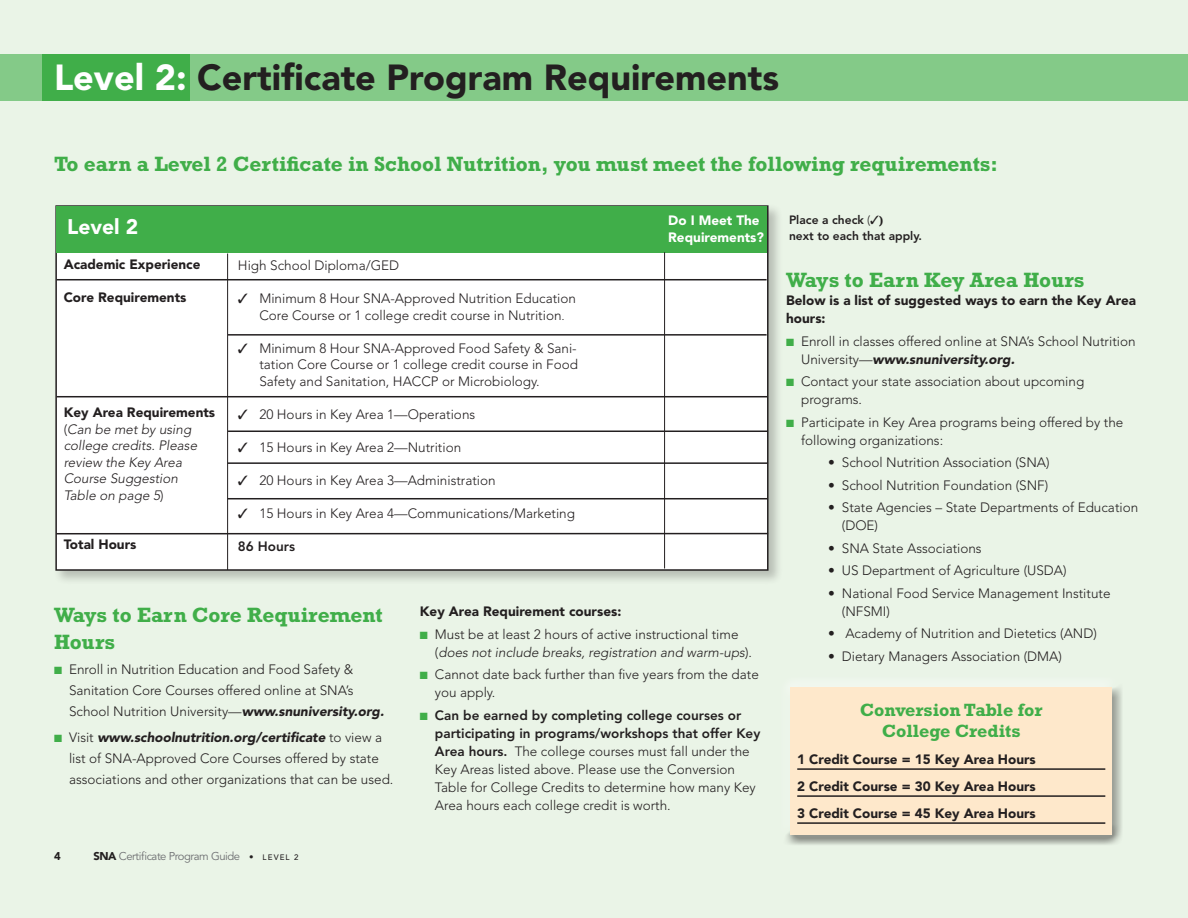
<style>
.page{position:relative;width:1188px;height:918px;background:#eaf4e7}
.page>*{position:absolute;margin:0;border:0;box-sizing:border-box;transform-origin:0 0}
.t1{font:900 36px "Avenir LT Std";color:#231f20}
.t2{font:700 21px/27px "Rockwell Std";color:#40ae49}
.t3{font:900 21px "Avenir LT Std";color:#fff}
.t4{font:700 18px/21px "Rockwell Std";color:#40ae49;text-align:center}
.t5{font:300 13.5px/18px "Avenir LT Std";color:#231f20}
.t6{font:900 13.5px/27px "Avenir LT Std";color:#231f20;text-align:justify}
.t7{font:italic 300 13.5px/16.5px "Avenir LT Std";color:#231f20}
.t8{font:900 13.5px/16.2px "Avenir LT Std";color:#fff}
.t9{font:800 13.5px "Avenir LT Std";color:#231f20}
.t10{font:800 12px/16.5px "Avenir LT Std";color:#231f20}
.t11{font:11.25px "Avenir LT Std";letter-spacing:-.04em;color:#6c6d70}
.t12{font:900 11.25px "Avenir LT Std";color:#231f20}
.s1{color:#fff}
.s2{font-weight:300}
.s3{font-family:"Rockwell Std";font-weight:700}
.s4{font-style:italic;font-size:12px}
.s5{color:#40ae49}
.s6{font-weight:900;font-style:italic}
.s7{font-weight:900;font-style:normal}
.s8{font-style:normal}
.s9{font-style:italic}
.s10{font-weight:800}
.s11{font-weight:900;color:#231f20}
.s12{font-weight:500;font-size:9px;color:#231f20}
.s13{font-weight:500;font-size:7.8px;color:#231f20}
</style>
<div class="page">
<div style="left:0;top:54px;width:1188px;height:46px;background:#84ca88"></div>
<div style="left:54px;top:203px;width:729px;height:382px;background:#231f20;opacity:.25"></div>
<div style="left:56px;top:206px;width:712px;height:364px;background:#fff"></div>
<div style="left:55px;top:205px;width:714px;height:366px;border:2px solid #231f20"></div>
<div style="left:57px;top:207px;width:710px;height:46px;background:#40ae49"></div>
<hr style="left:57px;top:279px;width:710px;height:1px;background:#231f20">
<hr style="left:228px;top:334px;width:539px;height:2px;background:#231f20">
<hr style="left:57px;top:396px;width:711px;height:1px;background:#231f20">
<hr style="left:228px;top:431px;width:540px;height:1px;background:#231f20">
<hr style="left:228px;top:462px;width:540px;height:2px;background:#231f20">
<hr style="left:228px;top:498px;width:540px;height:1px;background:#231f20">
<hr style="left:56px;top:533px;width:712px;height:1px;background:#231f20">
<hr style="left:664px;top:252px;width:1px;height:317px;background:#231f20">
<div style="left:781px;top:680px;width:342px;height:166px;background:#231f20;opacity:.45"></div>
<div style="left:790px;top:687px;width:322px;height:147px;background:#fee8cb"></div>
<hr style="left:797px;top:768px;width:308px;height:2px;background:#231f20">
<hr style="left:797px;top:795px;width:308px;height:2px;background:#231f20">
<hr style="left:797px;top:822px;width:308px;height:2px;background:#231f20">
<div style="left:43px;top:55px;width:147px;height:46px;background:#40ae49"></div>
<hr style="left:227px;top:254px;width:1px;height:316px;background:#231f20">
<h1 class="t1" style="left:54px;top:56px;width:727px"><span class="s1">Level 2:</span> Certificate Program Requirements</h1>
<h2 class="t2" style="left:54px;top:150px;width:946px">To earn a Level 2 Certificate in School Nutrition, you must meet the following requirements:</h2>
<h2 class="t3" style="left:67px;top:214px;width:73px">Level 2</h2>
<p class="t8" style="left:668px;top:213px;width:97px">Do I Meet The<br>Requirements?</p>
<p class="t10" style="left:789px;top:211px;width:135px">Place a check <span class="s2">(</span>✓<span class="s3">)<br></span>next to each that apply.</p>
<p class="t6" style="left:64px;top:250px;width:138px">Academic Experience</p>
<p class="t6" style="left:64px;top:283px;width:124px">Core Requirements</p>
<p class="t5" style="left:238px;top:257px;width:163px">High School Diploma/GED</p>
<p class="t5" style="left:259px;top:290px;width:318px;line-height:16.5px;text-indent:-21px">✓ Minimum 8 Hour SNA-Approved Nutrition Education<br>Core Course or 1 college credit course in Nutrition<span class="s4">.</span></p>
<p class="t5" style="left:259px;top:340px;width:320px;line-height:16.5px;text-align:justify;text-indent:-21px">✓ Minimum 8 Hour SNA-Approved Food Safety &amp; Sani&shy;tation Core Course or 1 college credit course in Food Safety and Sanitation, HACCP or Microbiology.</p>
<p class="t5" style="left:238px;top:405px;width:239px">✓ 20 Hours in Key Area 1—Operations</p>
<p class="t5" style="left:238px;top:438px;width:225px">✓ 15 Hours in Key Area 2—Nutrition</p>
<p class="t5" style="left:238px;top:471px;width:259px">✓ 20 Hours in Key Area 3—Administration</p>
<p class="t5" style="left:238px;top:504px;width:339px">✓ 15 Hours in Key Area 4—Communications/Marketing</p>
<p class="t9" style="left:238px;top:538px;width:59px">86 Hours</p>
<h2 class="t2" style="left:786px;top:266px;width:300px">Ways to Earn Key Area Hours</h2>
<p class="t6" style="left:786px;top:292px;width:351px;line-height:18px">Below is a list of suggested ways to earn the Key Area hours:</p>
<p class="t5" style="left:801px;top:332px;width:336px;text-indent:-15px"><span class="s5">■</span> Enroll in classes offered online at SNA’s School Nutrition<br>University—<span class="s6">www.snuniversity.org.</span></p>
<p class="t5" style="left:801px;top:373px;width:285px;text-indent:-15px"><span class="s5">■</span> Contact your state association about upcoming programs.</p>
<p class="t5" style="left:801px;top:413px;width:324px;text-indent:-15px"><span class="s5">■</span> Participate in Key Area programs being offered by the following organizations:</p>
<p class="t5" style="left:828px;top:454px;width:223px">• School Nutrition Association (SNA)</p>
<p class="t5" style="left:828px;top:476px;width:222px">• School Nutrition Foundation (SNF)</p>
<p class="t5" style="left:842px;top:499px;width:298px;text-indent:-14px">• State Agencies – State Departments of Education (DOE)</p>
<p class="t5" style="left:828px;top:539px;width:155px">• SNA State Associations</p>
<p class="t5" style="left:828px;top:562px;width:240px">• US Department of Agriculture (USDA)</p>
<p class="t5" style="left:842px;top:584px;width:270px;text-indent:-14px">• National Food Service Management Institute (NFSMI)</p>
<p class="t5" style="left:828px;top:625px;width:247px">• Academy of Nutrition and Dietetics (and</p>
<p class="t5" style="left:1093px;top:625px;width:5px">)</p>
<p class="t5" style="left:828px;top:647px;width:235px">• Dietary Managers Association (DMA)</p>
<p class="t7" style="left:64px;top:404px;width:153px"><span class="s7">Key Area Requirements </span><span class="s8">(</span>Can be met by using college credits. Please review the Key Area<br>Course Suggestion<br>Table on page 5<span class="s8">)</span></p>
<p class="t6" style="left:64px;top:531px;width:74px">Total Hours</p>
<p class="t6" style="left:420px;top:598px;width:203px">Key Area Requirement courses:</p>
<p class="t5" style="left:435px;top:625px;width:319px;text-indent:-15px"><span class="s5">■</span> Must be at least 2 hours of active instructional time (<span class="s9">does not include breaks, registration and warm-ups</span>).</p>
<p class="t5" style="left:435px;top:665px;width:325px;text-indent:-15px"><span class="s5">■</span> Cannot date back further than five years from the date you apply.</p>
<p class="t5" style="left:435px;top:706px;width:327px;text-indent:-15px"><span class="s5">■</span> <span class="s10">Can be earned by completing college courses or participating in programs/workshops that offer Key Area hours.</span> The college courses must fall under the Key Areas listed above. Please use the Conversion Table for College Credits to determine how many Key Area hours each college credit is worth.</p>
<h3 class="t4" style="left:860px;top:699px;width:184px">Conversion Table for<br>College Credits</h3>
<h2 class="t2" style="left:54px;top:601px;width:330px">Ways to Earn Core Requirement<br>Hours</h2>
<p class="t5" style="left:69px;top:659px;width:317px;line-height:21px;text-indent:-15px"><span class="s5">■</span> Enroll in Nutrition Education and Food Safety &amp;<br>Sanitation Core Courses offered online at SNA’s<br>School Nutrition University—<span class="s6">www.snuniversity.org.</span></p>
<p class="t5" style="left:69px;top:727px;width:326px;line-height:21px;text-indent:-15px"><span class="s5">■</span> Visit <span class="s6">www.schoolnutrition.org/certificate</span> to view a list of SNA-Approved Core Courses offered by state associations and other organizations that can be used.</p>
<p class="t6" style="left:797px;top:746px;width:240px">1 Credit Course = 15 Key Area Hours 2 Credit Course = 30 Key Area Hours 3 Credit Course = 45 Key Area Hours</p>
<p class="t12" style="left:54px;top:849px;width:8px">4</p>
<p class="t11" style="left:94px;top:849px;width:207px"><span class="s11">SNA</span> Certificate Program Guide <span class="s12">•</span> <span class="s13">L E V EL 2</span></p>
</div>
